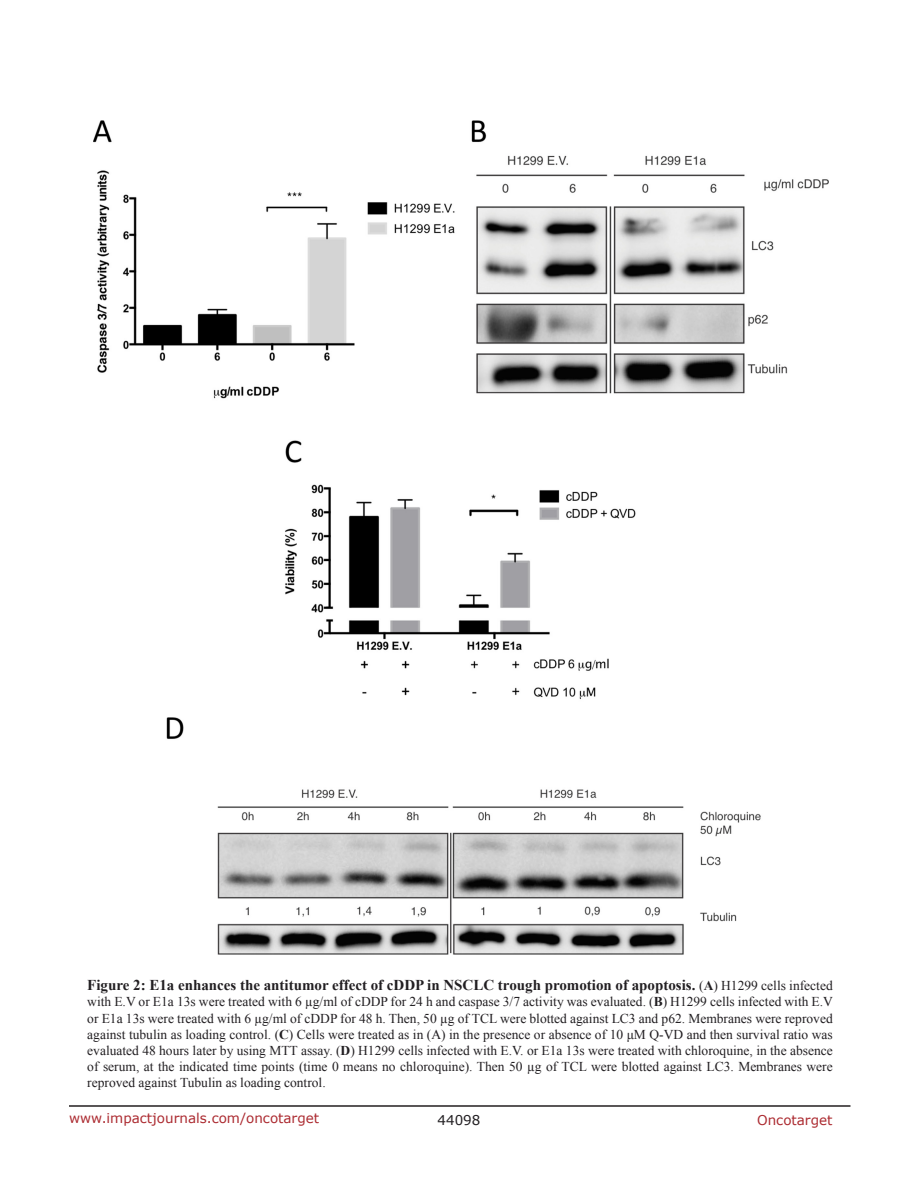
<style>
.page{position:relative;width:918px;height:1188px;background:#fff}
.page>*{position:absolute;margin:0;border:0;box-sizing:border-box;transform-origin:0 0}
.FigureText{font:700 15px "Times New Roman";color:#221f22}
.FigureText-2{font:13.5px/16.2px "Times New Roman";color:#221f22;text-align:justify}
.t1{font:13.5px "Verdana";color:#ac2b31}
.t2{font:13.5px "Verdana";color:#221f22}
.s1{font-weight:400;font-size:13.5px}
.s2{font-size:13.5px}
.s3{font-weight:700}
</style>
<div class="page">
<hr style="left:69px;top:1105px;width:781px;height:2px;background:#231f20">
<img style="left:93px;top:121px;width:736px;height:834px">
<p class="FigureText" style="left:87px;top:975px;width:747px">Figure 2: E1a enhances the antitumor effect of cDDP in NSCLC trough promotion of apoptosis. <span class="s1">(</span><span class="s2">A</span><span class="s1">) H1299 cells infected</span></p>
<p class="FigureText-2" style="left:87px;top:994px;width:747px">with E.V or E1a 13s were treated with 6 µg/ml of cDDP for 24 h and caspase 3/7 activity was evaluated. (<span class="s3">B</span>) H1299 cells infected with E.V or E1a 13s were treated with 6 µg/ml of cDDP for 48 h. Then, 50 µg of TCL were blotted against LC3 and p62. Membranes were reproved against tubulin as loading control. (<span class="s3">C</span>) Cells were treated as in (A) in the presence or absence of 10 μM Q-VD and then survival ratio was evaluated 48 hours later by using MTT assay. (<span class="s3">D</span>) H1299 cells infected with E.V. or E1a 13s were treated with chloroquine, in the absence of serum, at the indicated time points (time 0 means no chloroquine). Then 50 µg of TCL were blotted against LC3. Membranes were reproved against Tubulin as loading control.</p>
<p class="t1" style="left:69px;top:1109px;width:252px">www.impactjournals.com/oncotarget</p>
<p class="t2" style="left:438px;top:1111px;width:44px">44098</p>
<p class="t1" style="left:757px;top:1111px;width:77px">Oncotarget</p>
</div>
